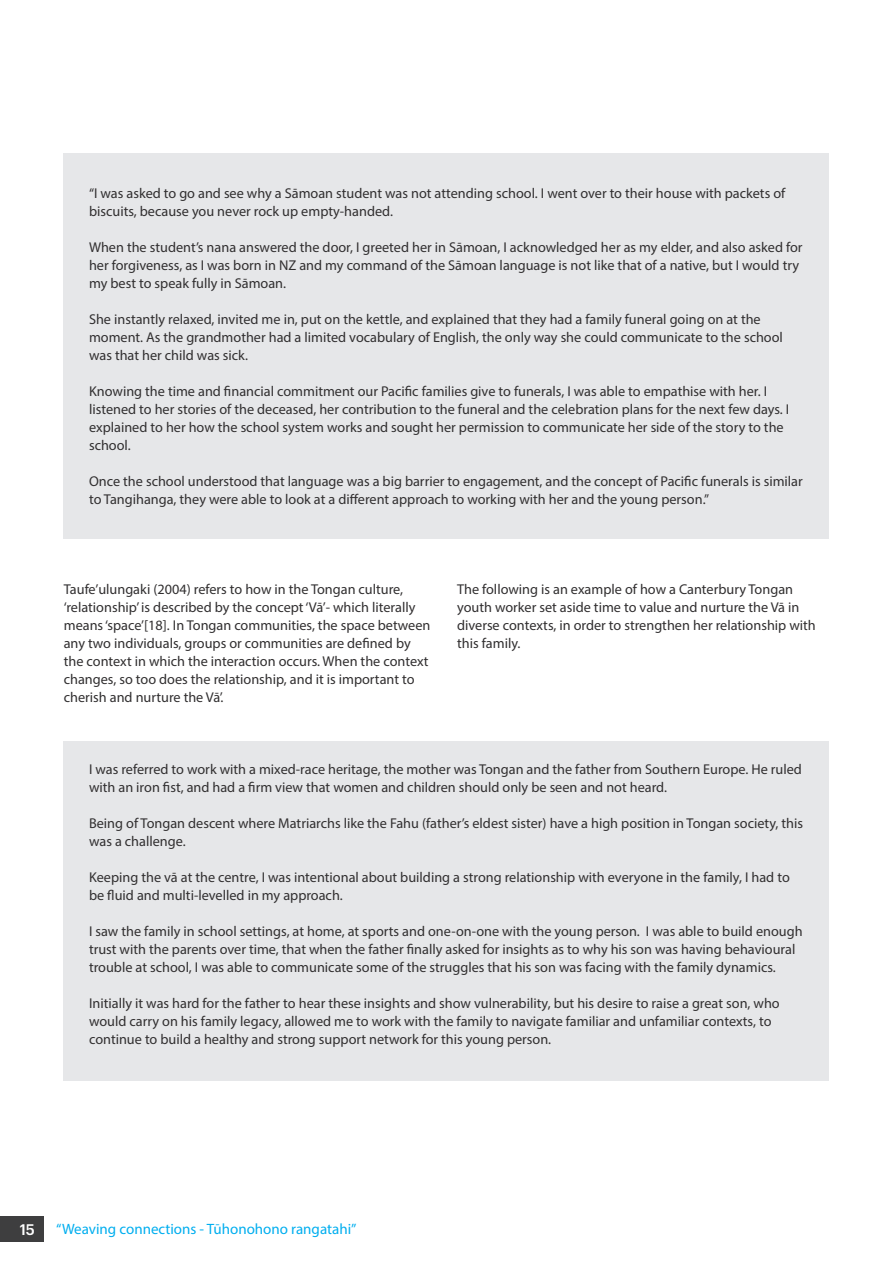
<style>
.page{position:relative;width:893px;height:1263px;background:#fff}
.page>*{position:absolute;margin:0;border:0;box-sizing:border-box;transform-origin:0 0}
.t1{font:15px "Myriad Pro";color:#00aeef}
.t2{font:500 15px "Graphik";color:#fff}
.Body{font:14.25px/18px "Myriad Pro";color:#312f30}
</style>
<div class="page">
<div style="left:0;top:1216px;width:44px;height:25px;background:#3e3e3f"></div>
<div style="left:64px;top:153px;width:765px;height:386px;background:#e6e7e9"></div>
<div style="left:64px;top:741px;width:765px;height:340px;background:#e6e7e9"></div>
<p class="Body" style="left:89px;top:184px;width:698px">“I was asked to go and see why a Sāmoan student was not attending school. I went over to their house with packets of biscuits, because you never rock up empty-handed.</p>
<p class="Body" style="left:89px;top:238px;width:715px">When the student’s nana answered the door, I greeted her in Sāmoan, I acknowledged her as my elder, and also asked for her forgiveness, as I was born in NZ and my command of the Sāmoan language is not like that of a native, but I would try my best to speak fully in Sāmoan.</p>
<p class="Body" style="left:89px;top:310px;width:695px">She instantly relaxed, invited me in, put on the kettle, and explained that they had a family funeral going on at the moment. As the grandmother had a limited vocabulary of English, the only way she could communicate to the school was that her child was sick.</p>
<p class="Body" style="left:89px;top:382px;width:702px">Knowing the time and financial commitment our Pacific families give to funerals, I was able to empathise with her. I listened to her stories of the deceased, her contribution to the funeral and the celebration plans for the next few days. I explained to her how the school system works and sought her permission to communicate her side of the story to the school.</p>
<p class="Body" style="left:89px;top:472px;width:715px">Once the school understood that language was a big barrier to engagement, and the concept of Pacific funerals is similar to Tangihanga, they were able to look at a different approach to working with her and the young person.”</p>
<p class="Body" style="left:64px;top:580px;width:368px">Taufe’ulungaki (2004) refers to how in the Tongan culture, ‘relationship’ is described by the concept ‘Vā’- which literally means ‘space’[18]. In Tongan communities, the space between any two individuals, groups or communities are defined by the context in which the interaction occurs. When the context changes, so too does the relationship, and it is important to cherish and nurture the Vā’.</p>
<p class="Body" style="left:457px;top:580px;width:360px">The following is an example of how a Canterbury Tongan youth worker set aside time to value and nurture the Vā in diverse contexts, in order to strengthen her relationship with this family.</p>
<p class="Body" style="left:89px;top:760px;width:714px">I was referred to work with a mixed-race heritage, the mother was Tongan and the father from Southern Europe. He ruled with an iron fist, and had a firm view that women and children should only be seen and not heard.</p>
<p class="Body" style="left:89px;top:814px;width:715px">Being of Tongan descent where Matriarchs like the Fahu (father’s eldest sister) have a high position in Tongan society, this was a challenge.</p>
<p class="Body" style="left:89px;top:868px;width:702px">Keeping the vā at the centre, I was intentional about building a strong relationship with everyone in the family, I had to be fluid and multi-levelled in my approach.</p>
<p class="Body" style="left:89px;top:922px;width:715px">I saw the family in school settings, at home, at sports and one-on-one with the young person. I was able to build enough trust with the parents over time, that when the father finally asked for insights as to why his son was having behavioural trouble at school, I was able to communicate some of the struggles that his son was facing with the family dynamics.</p>
<p class="Body" style="left:89px;top:994px;width:692px">Initially it was hard for the father to hear these insights and show vulnerability, but his desire to raise a great son, who would carry on his family legacy, allowed me to work with the family to navigate familiar and unfamiliar contexts, to continue to build a healthy and strong support network for this young person.</p>
<p class="t2" style="left:20px;top:1218px;width:17px">15</p>
<p class="t1" style="left:56px;top:1220px;width:302px">“Weaving connections - Tūhonohono rangatahi”</p>
</div>
